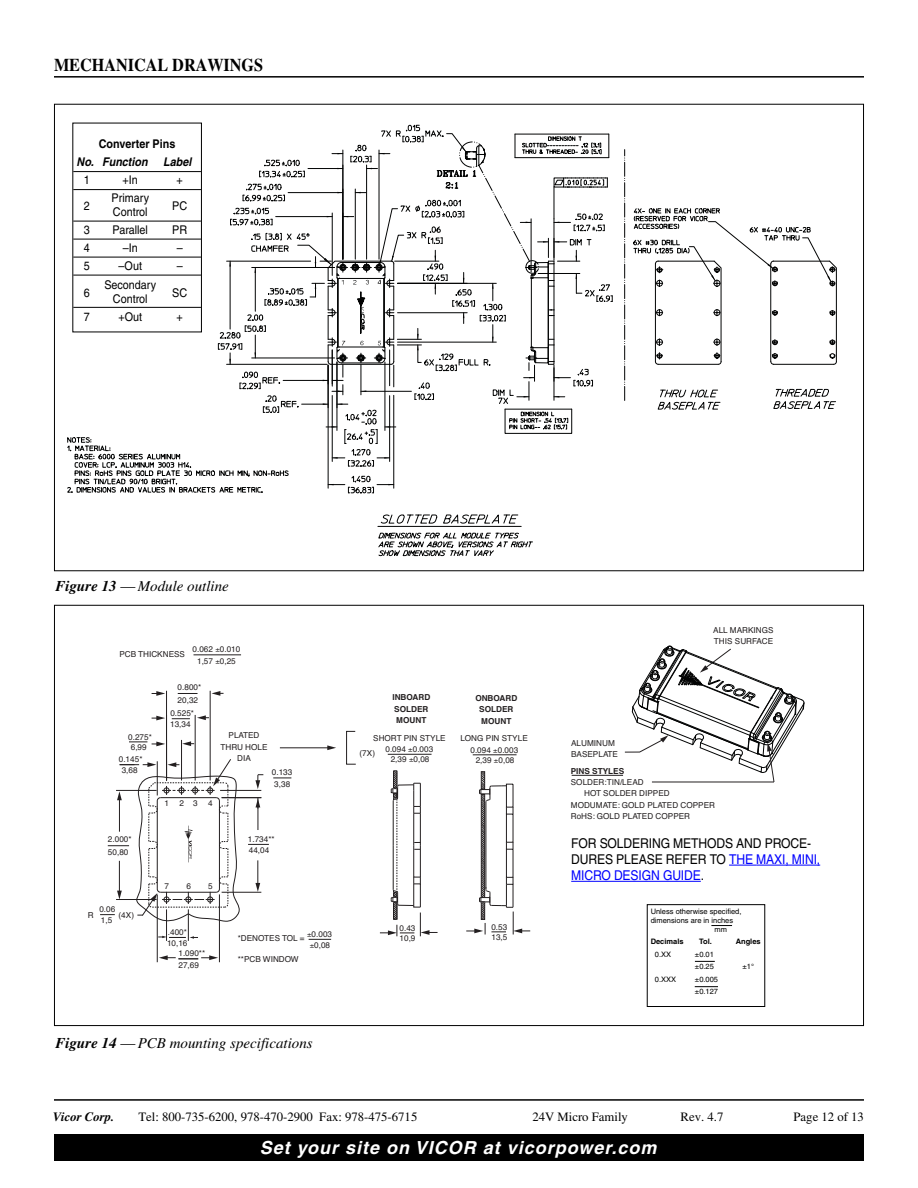
<style>
.page{position:relative;width:918px;height:1188px;background:#fff}
.page>*{position:absolute;margin:0;border:0;box-sizing:border-box;transform-origin:0 0}
.t1{font:italic 700 18px "Helvetica";color:#fff}
.t2{font:700 18px "Times";color:#000;scale:.9 1}
.t3{font:italic 15px "Times";color:#000}
.t4{font:13.5px/16.2px "Helvetica";letter-spacing:-.01em;color:#000;scale:.9 1}
.t5{font:12.75px "Times Roman";color:#000}
.t6{font:italic 700 12.75px "Times";color:#000}
.t7{font:12px "Helvetica";color:#000;scale:.9 1}
.t8{font:italic 700 12px "Helvetica";color:#000;scale:.9 1}
.t9{font:700 12px "Helvetica";color:#000;scale:.9 1}
.t10{font:8.25px/11.6px "Helvetica";color:#231f20}
.t11{font:700 8.25px/11.6px "Helvetica";color:#231f20}
.t12{font:7.5px/12px "Helvetica";color:#000}
.t13{font:700 7.5px "Helvetica";color:#000}
.s1{font-weight:700}
.s2{font-family:"Times Roman";font-style:normal}
.s3{color:#00f}
</style>
<div class="page">
<hr style="left:54px;top:1099px;width:810px;height:2px;background:#000">
<div style="left:54px;top:1134px;width:810px;height:27px;background:#000"></div>
<hr style="left:188px;top:909px;width:1px;height:32px;background:#231f20">
<hr style="left:166px;top:909px;width:1px;height:32px;background:#231f20">
<hr style="left:219px;top:894px;width:1px;height:68px;background:#231f20">
<hr style="left:157px;top:894px;width:1px;height:68px;background:#231f20">
<hr style="left:210px;top:691px;width:1px;height:89px;background:#231f20">
<hr style="left:166px;top:691px;width:1px;height:89px;background:#231f20">
<svg style="left:178px;top:693px;width:20px;height:1px"></svg>
<hr style="left:195px;top:715px;width:1px;height:65px;background:#231f20">
<svg style="left:172px;top:718px;width:18px;height:1px"></svg>
<hr style="left:181px;top:740px;width:1px;height:40px;background:#231f20">
<svg style="left:129px;top:742px;width:36px;height:4px"></svg>
<svg style="left:182px;top:741px;width:12px;height:5px"></svg>
<svg style="left:152px;top:716px;width:13px;height:4px"></svg>
<svg style="left:152px;top:691px;width:13px;height:5px"></svg>
<svg style="left:197px;top:715px;width:12px;height:5px"></svg>
<svg style="left:212px;top:691px;width:12px;height:5px"></svg>
<svg style="left:159px;top:955px;width:59px;height:5px"></svg>
<svg style="left:158px;top:936px;width:40px;height:3px"></svg>
<svg style="left:100px;top:758px;width:191px;height:167px"></svg>
<hr style="left:388px;top:754px;width:44px;height:1px;background:#231f20">
<svg style="left:346px;top:731px;width:10px;height:34px"></svg>
<hr style="left:280px;top:747px;width:49px;height:1px;background:#231f20">
<svg style="left:327px;top:745px;width:9px;height:5px"></svg>
<hr style="left:194px;top:654px;width:47px;height:1px;background:#231f20">
<hr style="left:473px;top:754px;width:44px;height:1px;background:#231f20">
<svg style="left:380px;top:770px;width:58px;height:166px"></svg>
<svg style="left:466px;top:771px;width:64px;height:164px"></svg>
<div style="left:647px;top:904px;width:118px;height:103px;border:1px solid #000"></div>
<svg style="left:695px;top:986px;width:23px;height:1px"></svg>
<svg style="left:711px;top:925px;width:21px;height:1px"></svg>
<svg style="left:695px;top:961px;width:20px;height:1px"></svg>
<hr style="left:572px;top:775px;width:51px;height:1px;background:#231f20">
<svg style="left:624px;top:645px;width:180px;height:138px"></svg>
<svg style="left:729px;top:865px;width:27px;height:1px"></svg>
<hr style="left:756px;top:865px;width:64px;height:1px;background:#00f">
<hr style="left:571px;top:881px;width:130px;height:1px;background:#00f">
<hr style="left:378px;top:526px;width:143px;height:1px;background:#020303">
<svg style="left:624px;top:150px;width:1px;height:250px"></svg>
<svg style="left:658px;top:390px;width:62px;height:20px"></svg>
<svg style="left:67px;top:124px;width:546px;height:370px"></svg>
<svg style="left:773px;top:388px;width:63px;height:21px"></svg>
<svg style="left:381px;top:514px;width:56px;height:10px"></svg>
<svg style="left:443px;top:514px;width:75px;height:10px"></svg>
<svg style="left:378px;top:532px;width:155px;height:25px"></svg>
<svg style="left:633px;top:208px;width:204px;height:157px"></svg>
<hr style="left:54px;top:76px;width:810px;height:2px;background:#000">
<svg style="left:308px;top:938px;width:23px;height:2px"></svg>
<h1 class="t2" style="left:54px;top:59px;width:234px">MECHANICAL DRAWINGS</h1>
<h3 class="t9" style="left:99px;top:139px;width:87px">Converter Pins</h3>
<h3 class="t8" style="left:77px;top:157px;width:131px">No. Function Label</h3>
<h3 class="t7" style="left:84px;top:175px;width:8px">1</h3>
<h3 class="t7" style="left:123px;top:175px;width:19px">+In</h3>
<h3 class="t7" style="left:177px;top:175px;width:9px">+</h3>
<h3 class="t7" style="left:84px;top:201px;width:8px">2</h3>
<h3 class="t7" style="left:111px;top:193px;width:43px">Primary</h3>
<h3 class="t7" style="left:172px;top:201px;width:18px">PC</h3>
<h3 class="t7" style="left:113px;top:207px;width:40px">Control</h3>
<h3 class="t7" style="left:84px;top:225px;width:8px">3</h3>
<h3 class="t7" style="left:113px;top:225px;width:41px">Parallel</h3>
<h3 class="t7" style="left:172px;top:225px;width:18px">PR</h3>
<h3 class="t7" style="left:84px;top:243px;width:8px">4</h3>
<h3 class="t7" style="left:123px;top:243px;width:18px">–In</h3>
<h3 class="t7" style="left:177px;top:243px;width:8px">–</h3>
<h3 class="t7" style="left:84px;top:261px;width:8px">5</h3>
<h3 class="t7" style="left:119px;top:261px;width:28px">–Out</h3>
<h3 class="t7" style="left:177px;top:261px;width:8px">–</h3>
<h3 class="t7" style="left:84px;top:288px;width:8px">6</h3>
<h3 class="t7" style="left:104px;top:280px;width:59px">Secondary</h3>
<h3 class="t7" style="left:172px;top:288px;width:18px">SC</h3>
<h3 class="t7" style="left:113px;top:294px;width:40px">Control</h3>
<h3 class="t7" style="left:84px;top:312px;width:8px">7</h3>
<h3 class="t7" style="left:118px;top:312px;width:28px">+Out</h3>
<h3 class="t7" style="left:177px;top:312px;width:9px">+</h3>
<h2 class="t3" style="left:56px;top:581px;width:175px"><span class="s1">Figure 13</span> <span class="s2">—</span>Module outline</h2>
<p class="t10" style="left:119px;top:650px;width:67px">PCB THICKNESS</p>
<p class="t10" style="left:193px;top:645px;width:49px;text-align:center">0.062 0.010<br>1,57 0,25</p>
<p class="t10" style="left:128px;top:733px;width:25px;line-height:10.1px;text-align:center">0.275*<br>6,99</p>
<p class="t10" style="left:119px;top:754px;width:25px;text-align:center">0.145*<br>3,68</p>
<p class="t10" style="left:108px;top:834px;width:25px;line-height:12.8px">2.000*<br>50,80</p>
<p class="t10" style="left:99px;top:904px;width:17px">0.06<br>1,5</p>
<p class="t10" style="left:88px;top:910px;width:7px">R</p>
<p class="t10" style="left:119px;top:910px;width:17px">(4X)</p>
<p class="t10" style="left:178px;top:682px;width:25px;line-height:12.6px">0.800*<br>20,32</p>
<p class="t10" style="left:170px;top:709px;width:25px;line-height:10.9px">0.525*<br>13,34</p>
<p class="t10" style="left:165px;top:798px;width:6px">1</p>
<p class="t10" style="left:180px;top:798px;width:20px">2 3</p>
<p class="t10" style="left:208px;top:798px;width:6px">4</p>
<p class="t10" style="left:221px;top:730px;width:49px;text-align:center">PLATED<br>THRU HOLE<br>DIA</p>
<p class="t10" style="left:272px;top:767px;width:22px;text-align:center">0.133<br>3,38</p>
<p class="t10" style="left:165px;top:881px;width:6px">7</p>
<p class="t10" style="left:186px;top:881px;width:6px">6</p>
<p class="t10" style="left:208px;top:881px;width:6px">5</p>
<p class="t10" style="left:248px;top:834px;width:28px">1.734**<br>44,04</p>
<p class="t10" style="left:167px;top:927px;width:22px">.400*<br>10,16</p>
<p class="t10" style="left:178px;top:948px;width:28px;line-height:12.3px">1.090**<br>27,69</p>
<p class="t10" style="left:312px;top:929px;width:22px">0.003</p>
<p class="t10" style="left:238px;top:933px;width:68px">*DENOTES TOL =</p>
<p class="t10" style="left:314px;top:940px;width:17px">0,08</p>
<p class="t10" style="left:238px;top:954px;width:62px">**PCB WINDOW</p>
<h2 class="t3" style="left:56px;top:1037px;width:259px"><span class="s1">Figure 14</span> <span class="s2">—</span>PCB mounting specifications</h2>
<p class="t11" style="left:392px;top:692px;width:39px">INBOARD<br>SOLDER<br>MOUNT</p>
<p class="t10" style="left:373px;top:733px;width:74px;text-align:center">SHORT PIN STYLE<br>0.094 0.003</p>
<p class="t10" style="left:391px;top:754px;width:40px">2,39 0,08</p>
<p class="t10" style="left:360px;top:748px;width:17px">(7X)</p>
<p class="t11" style="left:475px;top:693px;width:43px;text-align:center">ONBOARD<br>SOLDER<br>MOUNT</p>
<p class="t10" style="left:460px;top:733px;width:69px;text-align:center">LONG PIN STYLE<br>0.094 0.003</p>
<p class="t10" style="left:476px;top:755px;width:40px">2,39 0,08</p>
<p class="t10" style="left:400px;top:923px;width:17px;line-height:10.5px">0.43<br>10,9</p>
<p class="t10" style="left:491px;top:922px;width:17px;line-height:10.8px">0.53<br>13,5</p>
<p class="t10" style="left:571px;top:738px;width:48px">ALUMINUM<br>BASEPLATE</p>
<p class="t10" style="left:713px;top:625px;width:62px">ALL MARKINGS<br>THIS SURFACE</p>
<p class="t11" style="left:571px;top:766px;width:55px">PINS STYLES</p>
<p class="t10" style="left:571px;top:777px;width:74px">SOLDER:TIN/LEAD</p>
<p class="t10" style="left:584px;top:789px;width:87px">HOT SOLDER DIPPED</p>
<p class="t10" style="left:571px;top:800px;width:146px">MODUMATE: GOLD PLATED COPPER</p>
<p class="t10" style="left:571px;top:812px;width:121px">RoHS: GOLD PLATED COPPER</p>
<h3 class="t4" style="left:571px;top:836px;width:278px">FOR SOLDERING METHODS AND PROCE-<br>DURES PLEASE REFER TO <span class="s3">THE MAXI, MINI,<br>MICRO DESIGN GUIDE</span>.</h3>
<p class="t12" style="left:651px;top:906px;width:92px">Unless otherwise specified,</p>
<p class="t12" style="left:651px;top:915px;width:84px">dimensions are in inches</p>
<p class="t12" style="left:714px;top:924px;width:14px">mm</p>
<p class="t13" style="left:651px;top:939px;width:34px">Decimals</p>
<p class="t13" style="left:699px;top:939px;width:14px">Tol.</p>
<p class="t13" style="left:736px;top:939px;width:26px">Angles</p>
<p class="t12" style="left:655px;top:949px;width:18px">0.XX</p>
<p class="t12" style="left:695px;top:949px;width:20px">±0.01 ±0.25</p>
<p class="t12" style="left:742px;top:961px;width:13px">±1°</p>
<p class="t12" style="left:655px;top:974px;width:23px">0.XXX</p>
<p class="t12" style="left:695px;top:974px;width:25px">±0.005 ±0.127</p>
<h3 class="t6" style="left:53px;top:1110px;width:63px">Vicor Corp.</h3>
<h3 class="t5" style="left:138px;top:1113px;width:281px">Tel: 800-735-6200, 978-470-2900 Fax: 978-475-6715</h3>
<h3 class="t5" style="left:532px;top:1113px;width:97px">24V Micro Family</h3>
<h3 class="t5" style="left:681px;top:1113px;width:44px">Rev. 4.7</h3>
<h3 class="t5" style="left:794px;top:1113px;width:72px">Page 12 of 13</h3>
<h1 class="t1" style="left:260px;top:1141px;width:402px">Set your site on VICOR at vicorpower.com</h1>
</div>
